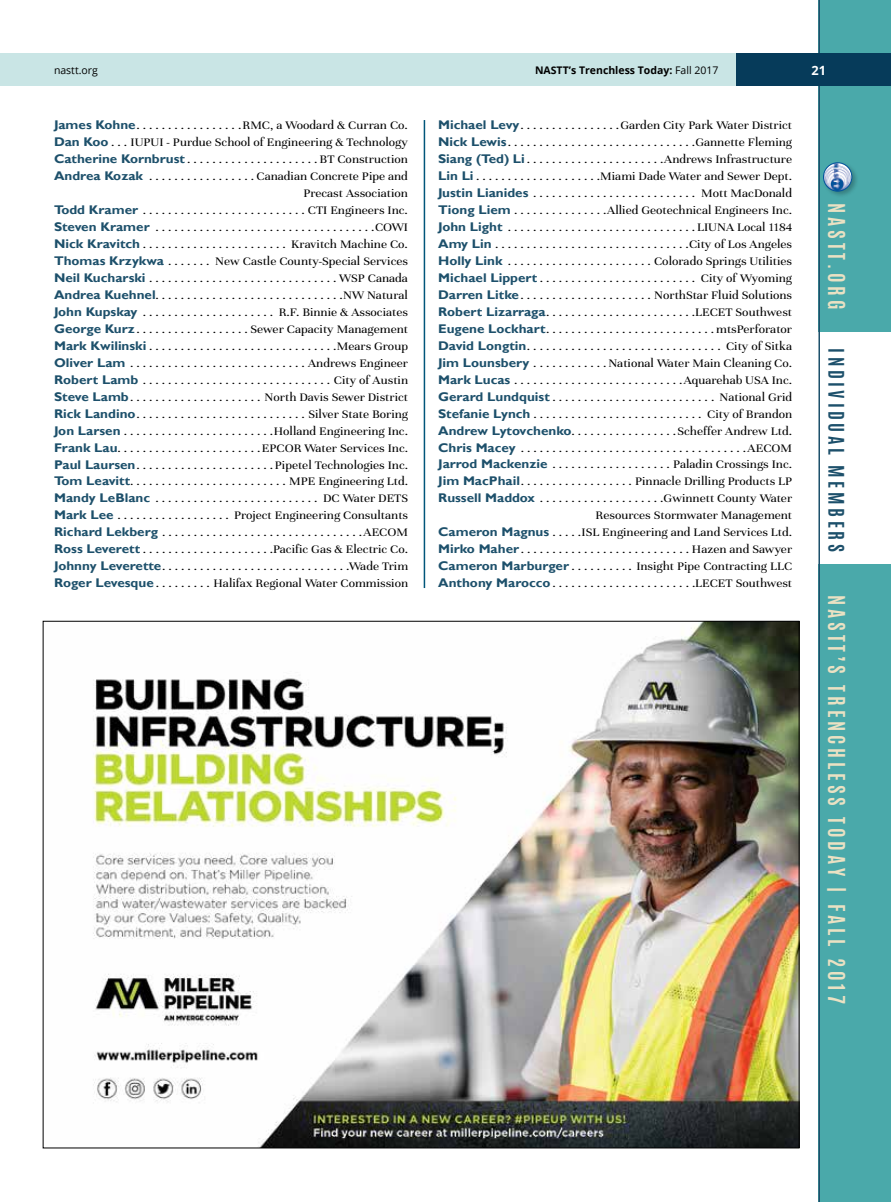
<style>
.page{position:relative;width:891px;height:1202px;background:#fff}
.page>*{position:absolute;margin:0;border:0;box-sizing:border-box;transform-origin:0 0}
.t1{font:700 19.5px "Antonio";letter-spacing:.2em;color:#eae1c3}
.t2{font:700 18px "Antonio";letter-spacing:.2em;color:#1d506b}
.t3{font:700 12.75px "Open Sans";color:#fff}
.t4{font:12.6px/17px "Unna";color:#000;scale:1.08 1}
.t5{font:700 10.5px "Open Sans";color:#000}
.t6{font:10.5px "Open Sans";color:#000}
.s1{font-weight:400}
.s2{font-family:"Gill Sans";font-weight:700;color:#1d506b}
</style>
<div class="page">
<div style="left:818px;top:0;width:73px;height:1202px;background:#4aa9aa"></div>
<div style="left:795px;top:332px;width:96px;height:231px;background:#fff"></div>
<div style="left:822px;top:161px;width:38px;height:38px;background:#000;opacity:.26"></div>
<img style="left:824px;top:163px;width:28px;height:28px;border-radius:14px">
<div style="left:823px;top:162px;width:29px;height:29px;border:1px solid #00539c;border-radius:50%"></div>
<hr style="left:818px;top:0;width:2px;height:1202px;background:#1d506b">
<hr style="left:424px;top:120px;width:1px;height:468px;background:#00567a">
<div style="left:0;top:53px;width:891px;height:33px;background:#c9e5e5"></div>
<div style="left:736px;top:53px;width:155px;height:33px;background:#063b5a"></div>
<img style="left:93px;top:623px;width:705px;height:523px">
<p class="t6" style="left:54px;top:63px;width:45px">nastt.org</p>
<p class="t5" style="left:535px;top:63px;width:185px">NASTT’s Trenchless Today: <span class="s1">Fall 2017</span></p>
<p class="t3" style="left:812px;top:61px;width:16px">21</p>
<p class="t4" style="left:54px;top:117px;width:328px"><span class="s2">James Kohne</span>.. . . . . . . . . . . . . . . . RMC, a Woodard &amp; Curran Co.</p>
<p class="t4" style="left:54px;top:134px;width:329px"><span class="s2">Dan Koo</span>. . . . IUPUI - Purdue School of Engineering &amp; Technology</p>
<p class="t4" style="left:54px;top:151px;width:329px"><span class="s2">Catherine Kornbrust</span>. . . . . . . . . . . . . . . . . . . . . BT Construction</p>
<p class="t4" style="left:54px;top:168px;width:329px"><span class="s2">Andrea Kozak</span> . . . . . . . . . . . . . . . . . Canadian Concrete Pipe and</p>
<p class="t4" style="left:304px;top:185px;width:98px">Precast Association</p>
<p class="t4" style="left:54px;top:202px;width:328px"><span class="s2">Todd Kramer</span>. ..........................CTIEngineersInc.</p>
<p class="t4" style="left:54px;top:219px;width:329px"><span class="s2">Steven Kramer</span>. .................................. COWI</p>
<p class="t4" style="left:54px;top:236px;width:328px"><span class="s2">Nick Kravitch</span>. . . . . . . . . . . . . . . . . . . . . . . . Kravitch Machine Co.</p>
<p class="t4" style="left:54px;top:253px;width:329px"><span class="s2">Thomas Krzykwa</span>. . . . . . . . New Castle County-Special Services</p>
<p class="t4" style="left:54px;top:270px;width:329px"><span class="s2">Neil Kucharski</span>. ............................. WSPCanada</p>
<p class="t4" style="left:54px;top:287px;width:98px"><span class="s2">Andrea Kuehnel</span>..............................</p>
<p class="t4" style="left:54px;top:287px;width:329px;text-indent:289px">NW Natural <span class="s2">John Kupskay</span> . . . . . . . . . . . . . . . . . . . . . . R.F. Binnie &amp; Associates <span class="s2">George Kurz</span>.. . . . . . . . . . . . . . . . . . Sewer Capacity Management <span class="s2">Mark Kwilinski</span>. ............................. MearsGroup <span class="s2">Oliver Lam</span>. ............................AndrewsEngineer <span class="s2">Robert Lamb</span>. ..............................CityofAustin <span class="s2">Steve Lamb</span>.. . . . . . . . . . . . . . . . . . . . . North Davis Sewer District <span class="s2">Rick Landino</span>............................SilverStateBoring <span class="s2">Jon Larsen</span>. . . . . . . . . . . . . . . . . . . . . . . . Holland Engineering Inc.<br><span class="s2">Frank Lau</span>.......................</p>
<p class="t4" style="left:54px;top:439px;width:329px;text-indent:208px">EPCOR Water Services Inc.<br><span class="s2">Paul Laursen</span>.. . . . . . . . . . . . . . . . . . . . . Pipetel Technologies Inc.<br><span class="s2">Tom Leavitt</span>..........................MPEEngineeringLtd.<br><span class="s2">Mandy LeBlanc</span>. .......................... DCWaterDETS <span class="s2">Mark Lee</span>. . . . . . . . . . . . . . . . . . . Project Engineering Consultants <span class="s2">Richard Lekberg</span>. ............................... AECOM <span class="s2">Ross Leverett</span>. . . . . . . . . . . . . . . . . . . . . Pacific Gas &amp; Electric Co.<br><span class="s2">Johnny Leverette</span>.............................. WadeTrim <span class="s2">Roger Levesque</span>.. . . . . . . . . Halifax Regional Water Commission</p>
<p class="t4" style="left:438px;top:117px;width:329px;text-align:right"><span class="s2">Michael Levy</span>.. . . . . . . . . . . . . . . Garden City Park Water District <span class="s2">Nick Lewis</span>.............................. GannetteFleming <span class="s2">Siang (Ted) Li</span>. . . . . . . . . . . . . . . . . . . . . . Andrews Infrastructure <span class="s2">Lin Li</span>. . . . . . . . . . . . . . . . . . . . Miami Dade Water and Sewer Dept.<br><span class="s2">Justin Lianides</span>. .......................... MottMacDonald <span class="s2">Tiong Liem</span>. . . . . . . . . . . . . . . Allied Geotechnical Engineers Inc.<br><span class="s2">John Light</span>. ............................. LIUNALocal1184<br><span class="s2">Amy Lin</span>. .............................. CityofLosAngeles <span class="s2">Holly Link</span> . . . . . . . . . . . . . . . . . . . . . . . . Colorado Springs Utilities <span class="s2">Michael Lippert</span>. ......................... CityofWyoming <span class="s2">Darren Litke</span>.. . . . . . . . . . . . . . . . . . . . . NorthStar Fluid Solutions <span class="s2">Robert Lizarraga</span>.. . . . . . . . . . . . . . . . . . . . . . . LECET Southwest <span class="s2">Eugene Lockhart</span>........................... mtsPerforator <span class="s2">David Longtin</span>................................ CityofSitka <span class="s2">Jim Lounsbery</span>. . . . . . . . . . . . National Water Main Cleaning Co.<br><span class="s2">Mark Lucas</span>. .......................... AquarehabUSAInc.<br><span class="s2">Gerard Lundquist</span>. .......................... NationalGrid <span class="s2">Stefanie Lynch</span>. ........................... CityofBrandon <span class="s2">Andrew Lytovchenko</span>.. . . . . . . . . . . . . . . . Scheffer Andrew Ltd.<br><span class="s2">Chris Macey</span>. ................................... AECOM <span class="s2">Jarrod Mackenzie</span> . . . . . . . . . . . . . . . . . . . . Paladin Crossings Inc.<br><span class="s2">Jim MacPhail</span>.. . . . . . . . . . . . . . . . . . Pinnacle Drilling Products LP <span class="s2">Russell Maddox</span>. . . . . . . . . . . . . . . . . . . . Gwinnett County Water Resources Stormwater Management<br><span class="s2">Cameron Magnus</span>. . . . . ISL Engineering and Land Services Ltd.<br><span class="s2">Mirko Maher</span>............................HazenandSawyer <span class="s2">Cameron Marburger</span>. . . . . . . . . . . Insight Pipe Contracting LLC <span class="s2">Anthony Marocco</span>.. . . . . . . . . . . . . . . . . . . . . . LECET Southwest</p>
<h1 class="t1" style="left:851px;top:203px;width:108px;rotate:90deg">NASTT.ORG</h1>
<h2 class="t2" style="left:850px;top:348px;width:205px;rotate:90deg">INDIVIDUAL MEMBERS</h2>
<h1 class="t1" style="left:851px;top:595px;width:410px;rotate:90deg">NASTT’S TRENCHLESS TODAY | FALL 2017</h1>
</div>
